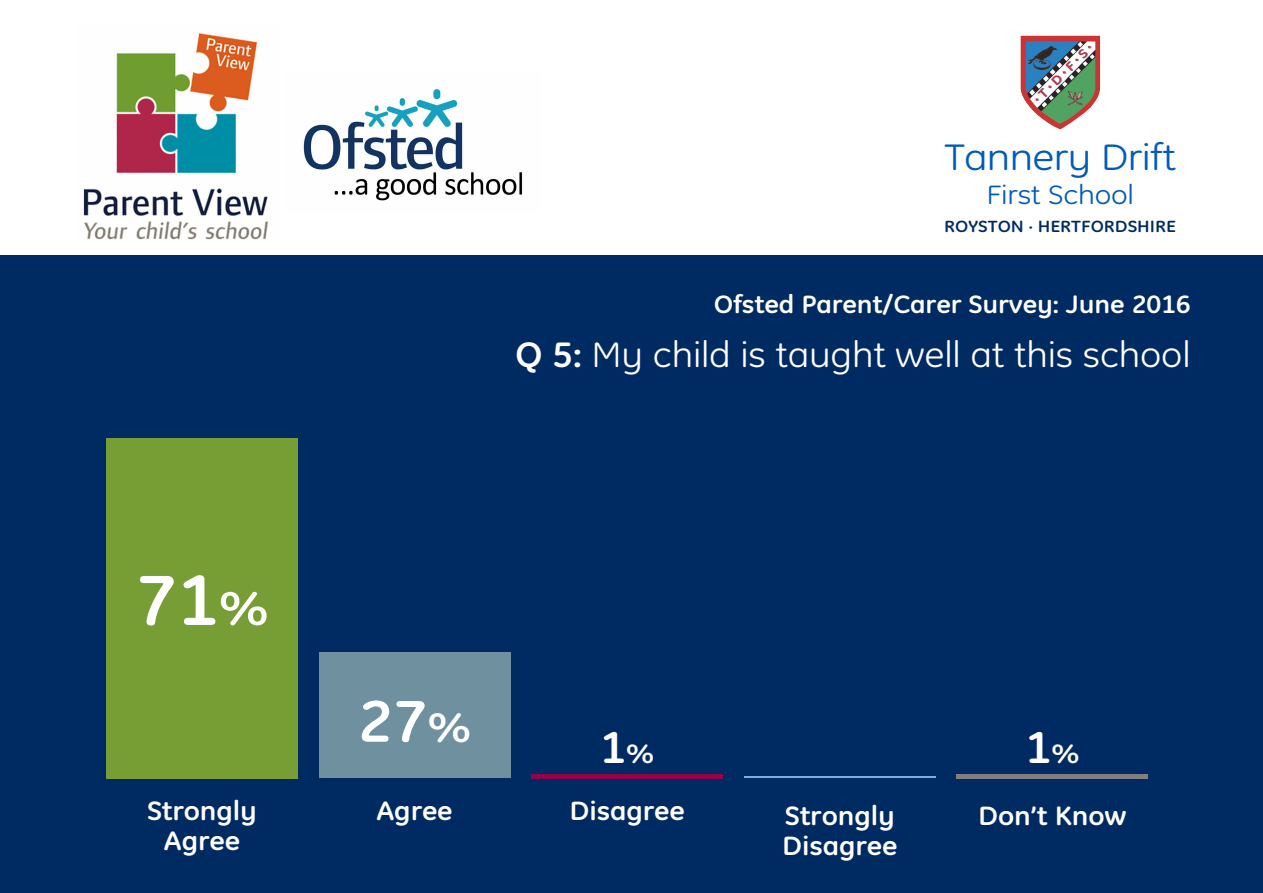
<style>
.page{position:relative;width:1263px;height:893px;background:#fff}
.page>*{position:absolute;margin:0;border:0;box-sizing:border-box;transform-origin:0 0}
.t1{font:700 72px "GE Inspira";color:#fff;scale:1.1 1}
.t2{font:700 59.85px "GE Inspira";color:#fff;scale:1.1 1}
.t3{font:700 45px "GE Inspira";color:#fff;scale:1.1 1}
.t4{font:37.5px "GE Inspira";letter-spacing:-.015em;color:#005bb7;scale:1.15 1}
.t5{font:36px "GE Inspira";letter-spacing:-.005em;color:#fff;scale:1.1 1}
.t6{font:700 27px/30px "GE Inspira";letter-spacing:-.005em;color:#fff;text-align:center;scale:1.1 1}
.t7{font:27px "GE Inspira";letter-spacing:-.01em;color:#005bb7;scale:1.15 1}
.t8{font:700 25.5px "GE Inspira";letter-spacing:-.005em;color:#fff;scale:1.1 1}
.t9{font:700 16.5px "GE Inspira";color:#002b62;scale:1.15 1}
.s1{font-size:48px}
.s2{font-size:7.5px}
.s3{font-weight:700}
.s4{font-size:41.85px}
.s5{font-size:27px}
</style>
<div class="page">
<div style="left:0;top:255px;width:1263px;height:638px;background:#002b62"></div>
<div style="left:106px;top:438px;width:192px;height:340px;background:#769e35"></div>
<div style="left:319px;top:652px;width:191px;height:126px;background:#6e909f"></div>
<hr style="left:531px;top:774px;width:192px;height:4px;background:#95004a">
<hr style="left:957px;top:774px;width:191px;height:4px;background:#808080">
<hr style="left:744px;top:777px;width:191px;height:1px;background:#80addb">
<img style="left:1020px;top:35px;width:80px;height:95px">
<img style="left:83px;top:33px;width:185px;height:207px">
<img style="left:303px;top:89px;width:220px;height:112px">
<h1 class="t1" style="left:135px;top:576px;width:123px">71<span class="s1">%</span></h1>
<p class="t6" style="left:147px;top:799px;width:101px">Strongly<br>Agree</p>
<h3 class="t4" style="left:944px;top:145px;width:203px">Tannery Drift</h3>
<p class="t7" style="left:986px;top:186px;width:130px">First School</p>
<p class="t9" style="left:944px;top:220px;width:203px">ROYSTON <span class="s2">•</span> HERTFORDSHIRE</p>
<p class="t8" style="left:714px;top:296px;width:435px">Ofsted Parent/Carer Survey: June 2016</p>
<h3 class="t5" style="left:515px;top:343px;width:616px"><span class="s3">Q 5:</span> My child is taught well at this school</h3>
<h2 class="t2" style="left:358px;top:701px;width:105px">27<span class="s4">%</span></h2>
<h3 class="t3" style="left:600px;top:732px;width:51px">1<span class="s5">%</span></h3>
<h3 class="t3" style="left:1025px;top:732px;width:51px">1<span class="s5">%</span></h3>
<p class="t6" style="left:377px;top:799px;width:71px">Agree</p>
<p class="t6" style="left:570px;top:799px;width:106px">Disagree</p>
<p class="t6" style="left:782px;top:803px;width:106px;text-align:left">Strongly<br>Disagree</p>
<p class="t6" style="left:978px;top:803px;width:136px">Don’t Know</p>
</div>
